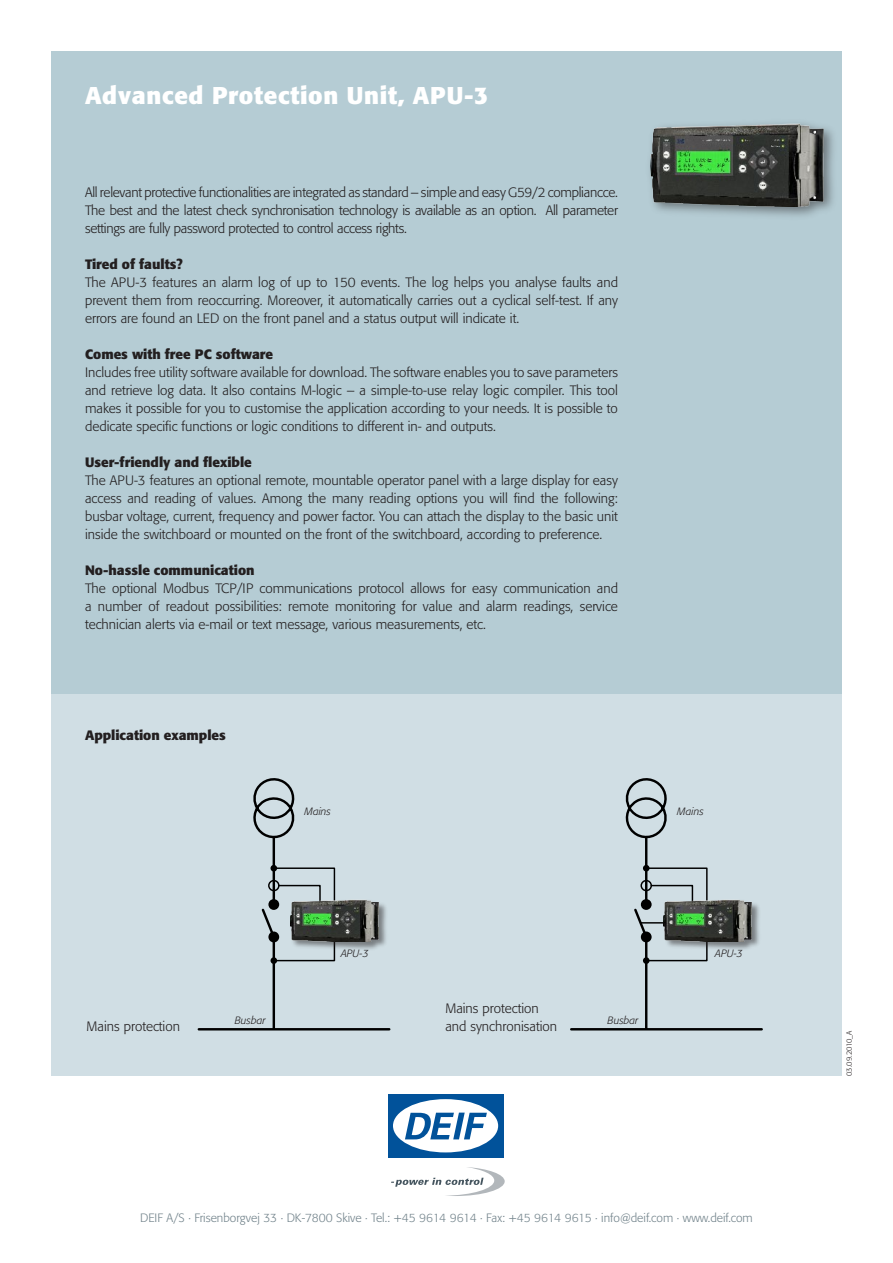
<style>
.page{position:relative;width:893px;height:1263px;background:#fff}
.page>*{position:absolute;margin:0;border:0;box-sizing:border-box;transform-origin:0 0}
.t1{font:700 24px "Formata";letter-spacing:.03em;color:#fff}
.t2{font:300 13.5px/18px "Formata";color:#231f20;text-align:justify}
.t3{font:700 13.5px "Formata";color:#231f20}
.t4{font:300 12px "Formata";color:#73848c}
.t5{font:italic 300 10.5px "Formata";color:#231f20}
.t6{font:300 7.5px "Formata";letter-spacing:-.02em;color:#231f20}
</style>
<div class="page">
<div style="left:51px;top:51px;width:791px;height:1025px;background:#b5ccd4"></div>
<div style="left:51px;top:694px;width:791px;height:382px;background:#d0dee4"></div>
<div style="left:388px;top:1094px;width:115px;height:64px;background:#01529a"></div>
<div style="left:393px;top:1099px;width:105px;height:53px;background:#fff;border-radius:50%"></div>
<svg style="left:405px;top:1112px;width:82px;height:27px"></svg>
<svg style="left:391px;top:1167px;width:114px;height:29px"></svg>
<div style="left:643px;top:118px;width:196px;height:103px;background:#231f20;opacity:.5"></div>
<img style="left:650px;top:123px;width:173px;height:84px">
<svg style="left:625px;top:778px;width:42px;height:65px"></svg>
<hr style="left:645px;top:937px;width:2px;height:92px;background:#000">
<hr style="left:645px;top:837px;width:2px;height:67px;background:#000">
<div style="left:643px;top:957px;width:6px;height:7px;background:#000;border-radius:50%"></div>
<hr style="left:571px;top:1028px;width:191px;height:2px;background:#000">
<svg style="left:634px;top:865px;width:74px;height:97px"></svg>
<svg style="left:253px;top:778px;width:42px;height:65px"></svg>
<hr style="left:273px;top:937px;width:2px;height:92px;background:#000">
<hr style="left:273px;top:837px;width:2px;height:67px;background:#000">
<svg style="left:261px;top:867px;width:75px;height:95px"></svg>
<div style="left:270px;top:865px;width:7px;height:6px;background:#000;border-radius:50%"></div>
<hr style="left:199px;top:1028px;width:190px;height:2px;background:#000">
<div style="left:289px;top:899px;width:99px;height:53px;background:#231f20;opacity:.5"></div>
<img style="left:290px;top:900px;width:89px;height:42px">
<div style="left:662px;top:899px;width:99px;height:53px;background:#231f20;opacity:.5"></div>
<img style="left:663px;top:900px;width:89px;height:42px">
<h1 class="t1" style="left:85px;top:81px;width:405px">Advanced Protection Unit, APU-3</h1>
<p class="t2" style="left:85px;top:183px;width:534px">All relevant protective functionalities are integrated as standard – simple and easy G59/2 compliancce.<br>The best and the latest check synchronisation technology is available as an option. All parameter settings are fully password protected to control access rights.</p>
<p class="t3" style="left:85px;top:256px;width:99px">Tired of faults?</p>
<p class="t2" style="left:85px;top:273px;width:534px">The APU-3 features an alarm log of up to 150 events. The log helps you analyse faults and prevent them from reoccurring. Moreover, it automatically carries out a cyclical self-test. If any errors are found an LED on the front panel and a status output will indicate it.</p>
<p class="t3" style="left:85px;top:346px;width:190px">Comes with free PC software</p>
<p class="t2" style="left:85px;top:363px;width:534px">Includes free utility software available for download. The software enables you to save parameters and retrieve log data. It also contains M-logic – a simple-to-use relay logic compiler. This tool makes it possible for you to customise the application according to your needs. It is possible to dedicate specific functions or logic conditions to different in- and outputs.</p>
<p class="t3" style="left:85px;top:454px;width:168px">User-friendly and flexible</p>
<p class="t2" style="left:85px;top:471px;width:534px">The APU-3 features an optional remote, mountable operator panel with a large display for easy access and reading of values. Among the many reading options you will find the following: busbar voltage, current, frequency and power factor. You can attach the display to the basic unit inside the switchboard or mounted on the front of the switchboard, according to preference.</p>
<p class="t3" style="left:85px;top:562px;width:171px">No-hassle communication</p>
<p class="t2" style="left:85px;top:579px;width:534px">The optional Modbus TCP/IP communications protocol allows for easy communication and a number of readout possibilities: remote monitoring for value and alarm readings, service technician alerts via e-mail or text message, various measurements, etc.</p>
<p class="t3" style="left:85px;top:727px;width:142px">Application examples</p>
<p class="t5" style="left:304px;top:805px;width:28px">Mains</p>
<p class="t5" style="left:677px;top:805px;width:28px">Mains</p>
<p class="t2" style="left:87px;top:1017px;width:95px">Mains protection</p>
<p class="t5" style="left:341px;top:947px;width:29px">APU-3</p>
<p class="t5" style="left:715px;top:947px;width:29px">APU-3</p>
<p class="t2" style="left:445px;top:999px;width:113px">Mains protection and synchronisation</p>
<p class="t5" style="left:235px;top:1014px;width:32px">Busbar</p>
<p class="t5" style="left:608px;top:1014px;width:32px">Busbar</p>
<p class="t4" style="left:140px;top:1211px;width:614px">DEIF A/S · Frisenborgvej 33 · DK-7800 Skive · Tel.: +45 9614 9614 · Fax: +45 9614 9615 · info@deif.com · www.deif.com</p>
<p class="t6" style="left:845px;top:1076px;width:47px;rotate:-90deg">03.09.2010_A</p>
</div>
